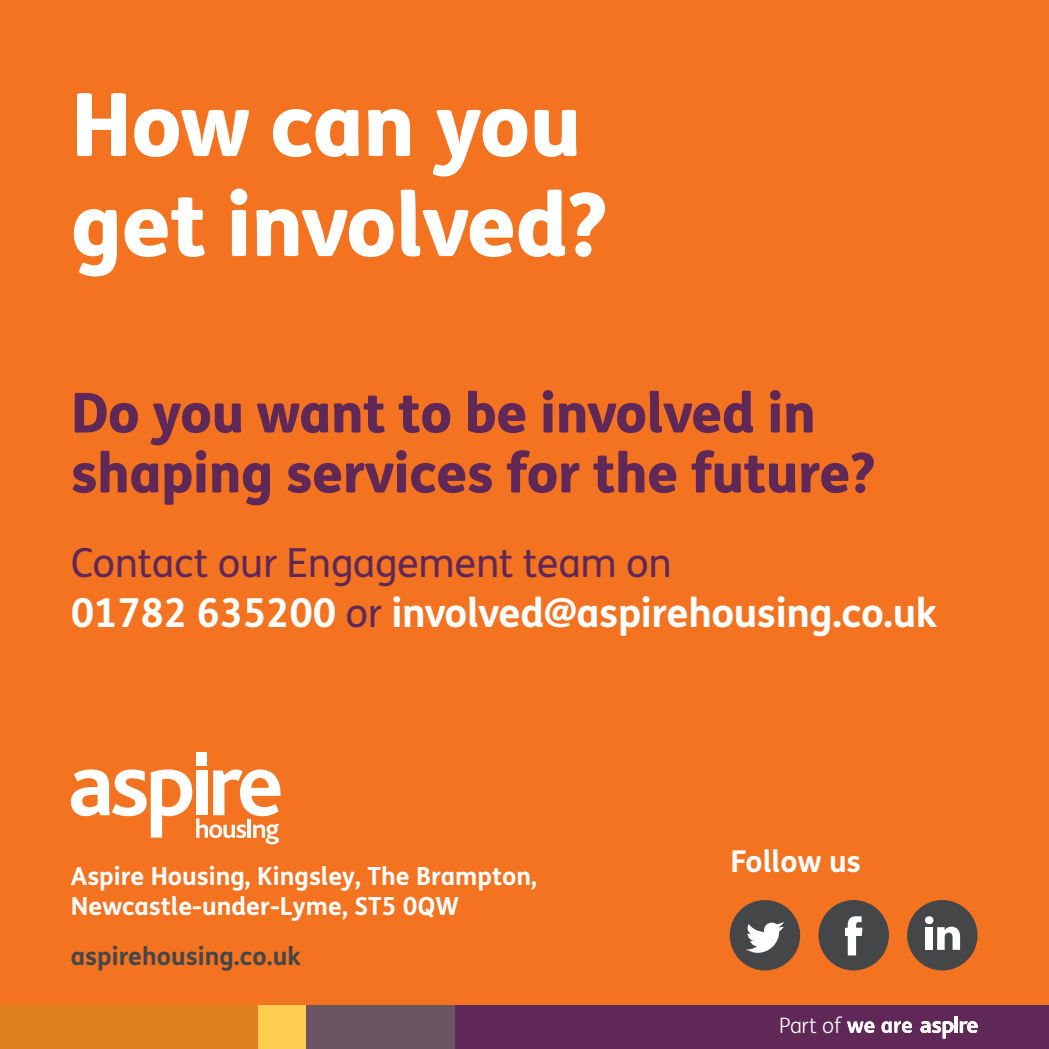
<style>
.page{position:relative;width:1049px;height:1049px;background:#fff}
.page>*{position:absolute;margin:0;border:0;box-sizing:border-box;transform-origin:0 0}
.t1{font:800 87.5px/100px "FS Me";letter-spacing:-.01em;color:#fff}
.t2{font:800 55px/60px "FS Me";letter-spacing:-.01em;color:#5f2857}
.t3{font:700 40px/50px "FS Me";letter-spacing:-.01em;color:#fff}
.t4{font:700 30px "FS Me";color:#fff}
.t5{font:700 25px/30px "FS Me";color:#fff}
.t6{font:700 25px "FS Me";color:#454647}
.t7{font:300 21.25px "FS Me";color:#fff}
.s1{font-weight:400;color:#5f2857}
</style>
<div class="page">
<div style="left:0;top:0;width:1049px;height:1023px;background:#f47321"></div>
<div style="left:0;top:1006px;width:306px;height:43px;background:#dd801d"></div>
<div style="left:454px;top:1006px;width:595px;height:43px;background:#5f2857"></div>
<div style="left:306px;top:1006px;width:149px;height:43px;background:#6c5560"></div>
<div style="left:259px;top:1006px;width:47px;height:43px;background:#fece51"></div>
<div style="left:818px;top:900px;width:71px;height:70px;background:#454647;border-radius:50%"></div>
<svg style="left:845px;top:916px;width:17px;height:39px"></svg>
<div style="left:730px;top:900px;width:70px;height:70px;background:#454647;border-radius:50%"></div>
<svg style="left:746px;top:922px;width:38px;height:31px"></svg>
<div style="left:907px;top:900px;width:70px;height:70px;background:#454647;border-radius:50%"></div>
<svg style="left:925px;top:916px;width:35px;height:34px"></svg>
<div style="left:196px;top:752px;width:11px;height:14px;background:#fff"></div>
<svg style="left:71px;top:769px;width:209px;height:75px"></svg>
<svg style="left:920px;top:1016px;width:58px;height:22px"></svg>
<svg style="left:847px;top:1021px;width:27px;height:12px"></svg>
<svg style="left:881px;top:1021px;width:31px;height:12px"></svg>
<p class="t1" style="left:71px;top:75px;width:538px">How can you get involved?</p>
<p class="t2" style="left:71px;top:383px;width:806px">Do you want to be involved in shaping services for the future?</p>
<p class="t3" style="left:71px;top:538px;width:867px"><span class="s1">Contact our Engagement team on<br></span>01782 635200 <span class="s1">or</span> involved@aspirehousing.co.uk</p>
<p class="t5" style="left:71px;top:861px;width:468px">Aspire Housing, Kingsley, The Brampton,<br>Newcastle-under-Lyme, ST5 0QW</p>
<p class="t6" style="left:71px;top:940px;width:231px">aspirehousing.co.uk</p>
<p class="t4" style="left:730px;top:842px;width:132px">Follow us</p>
<p class="t7" style="left:779px;top:1013px;width:64px">Part of</p>
</div>
